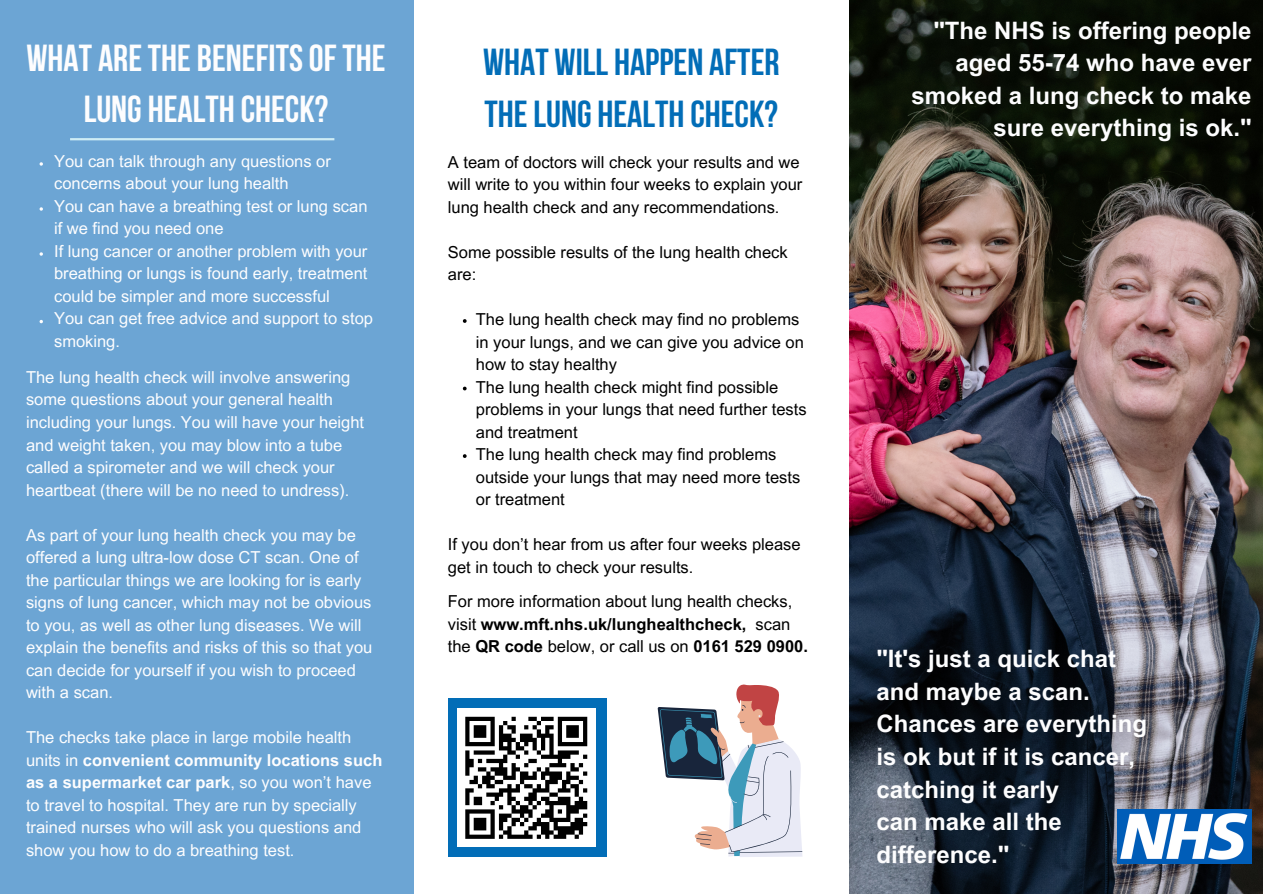
<style>
.page{position:relative;width:1263px;height:894px;background:#fff}
.page>*{position:absolute;margin:0;border:0;box-sizing:border-box;transform-origin:0 0}
.t1{font:700 37.5px/51.8px "Bebas Neue";color:#fdfdfe;text-align:center}
.t2{font:700 37.5px/51.8px "Bebas Neue";color:#026db7}
.t3{font:700 24px/32.5px "Arial MT Pro";color:#fdfdfe}
.t4{font:16.5px/22.5px "Arial MT Pro";color:#fdfdfe}
.t5{font:16.5px/22.5px "Arial MT Pro";color:#000}
.s1{font-weight:700}
</style>
<div class="page">
<div style="left:0;top:0;width:414px;height:893px;background:#6ca5d4"></div>
<img style="left:849px;top:0;width:414px;height:893px">
<hr style="left:70px;top:138px;width:264px;height:2px;background:#cfedf5">
<img style="left:1117px;top:809px;width:134px;height:54px">
<svg style="left:658px;top:684px;width:144px;height:172px"></svg>
<svg style="left:463px;top:319px;width:4px;height:4px"></svg>
<svg style="left:463px;top:386px;width:4px;height:4px"></svg>
<svg style="left:463px;top:454px;width:4px;height:4px"></svg>
<div style="left:448px;top:698px;width:158px;height:158px;background:#026db7"></div>
<div style="left:457px;top:708px;width:139px;height:139px;background:#fff"></div>
<svg style="left:465px;top:716px;width:123px;height:123px"></svg>
<svg style="left:40px;top:162px;width:3px;height:4px"></svg>
<svg style="left:40px;top:207px;width:3px;height:4px"></svg>
<svg style="left:40px;top:252px;width:3px;height:4px"></svg>
<p class="t1" style="left:26px;top:35px;width:361px">WHAT ARETHE BENEFITSOFTHE<br>LUNG HEALTH CHECK?</p>
<p class="t4" style="left:54px;top:152px;width:278px">You can talk through any questions or concerns about your lung health</p>
<p class="t4" style="left:54px;top:197px;width:315px">You can have a breathing test or lung scan if we find you need one</p>
<p class="t4" style="left:54px;top:242px;width:315px;text-align:justify">If lung cancer or another problem with your breathing or lungs is found early, treatment could be simpler and more successful</p>
<p class="t4" style="left:54px;top:309px;width:320px">You can get free advice and support to stop smoking.</p>
<p class="t4" style="left:26px;top:368px;width:340px">The lung health check will involve answering some questions about your general health including your lungs. You will have your height and weight taken, you may blow into a tube called a spirometer and we will check your heartbeat (there will be no need to undress).</p>
<p class="t4" style="left:26px;top:525px;width:348px">As part of your lung health check you may be offered a lung ultra-low dose CT scan. One of the particular things we are looking for is early signs of lung cancer, which may not be obvious to you, as well as other lung diseases. We will explain the benefits and risks of this so that you can decide for yourself if you wish to proceed with a scan.</p>
<p class="t4" style="left:26px;top:728px;width:358px">The checks take place in large mobile health units in <span class="s1">convenient community locations such as a supermarket car park</span>, so you won’t have to travel to hospital. They are run by specially trained nurses who will ask you questions and show you how to do a breathing test.</p>
<p class="t2" style="left:483px;top:40px;width:298px">WHAT WILL HAPPEN AFTER<br>THELUNG HEALTH CHECK?</p>
<p class="t5" style="left:448px;top:152px;width:356px">A team of doctors will check your results and we will write to you within four weeks to explain your lung health check and any recommendations.</p>
<p class="t5" style="left:448px;top:242px;width:341px">Some possible results of the lung health check are:</p>
<p class="t5" style="left:476px;top:310px;width:330px">The lung health check may find no problems in your lungs, and we can give you advice on how to stay healthy</p>
<p class="t5" style="left:476px;top:377px;width:332px">The lung health check might find possible problems in your lungs that need further tests and treatment</p>
<p class="t5" style="left:476px;top:445px;width:326px">The lung health check may find problems outside your lungs that may need more tests or treatment</p>
<p class="t5" style="left:448px;top:535px;width:354px">If you don’t hear from us after four weeks please get in touch to check your results.</p>
<p class="t5" style="left:448px;top:592px;width:362px">For more information about lung health checks, visit <span class="s1">www.mft.nhs.uk/lunghealthcheck,</span> scan the <span class="s1">QR code</span> below, or call us on <span class="s1">0161 529 0900.</span></p>
<p class="t3" style="left:911px;top:17px;width:341px;text-align:right">"The NHS is offering people aged 55-74 who have ever smoked a lung check to make sure everything is ok."</p>
<p class="t3" style="left:876px;top:645px;width:272px">"It's just a quick chat and maybe a scan.<br>Chances are everything is ok but if it is cancer, catching it early</p>
<p class="t3" style="left:876px;top:808px;width:187px">can make all the difference."</p>
</div>
